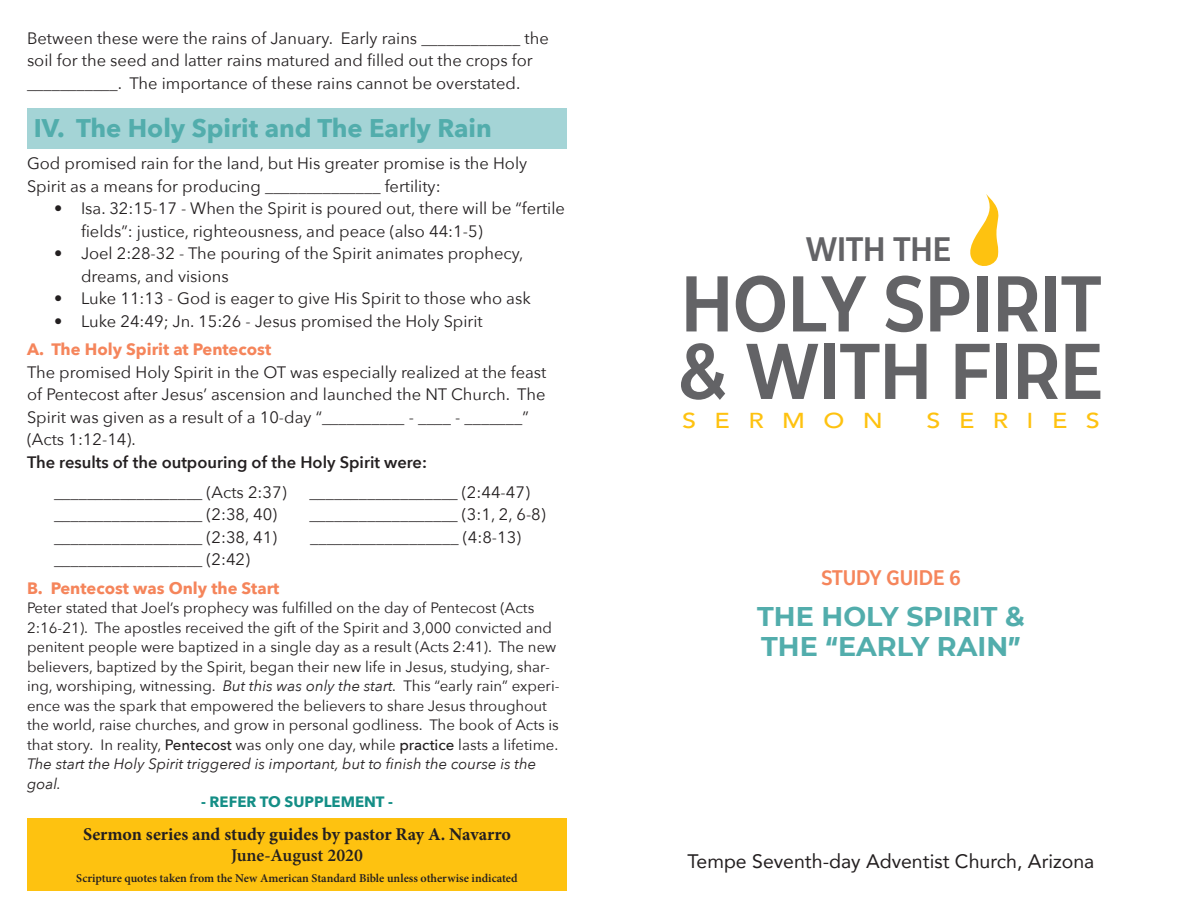
<style>
.page{position:relative;width:1188px;height:918px;background:#fff}
.page>*{position:absolute;margin:0;border:0;box-sizing:border-box;transform-origin:0 0}
.t1{font:600 condensed 78.75px "CMG Sans";color:#636366}
.t2{font:600 condensed 33.75px "CMG Sans";color:#636366}
.t3{font:27px "CMG Sans Bold CAPS";color:#52adac}
.t4{font:700 25.5px "Avenir Next";color:#52adac}
.t5{font:500 21.6px "Avenir";letter-spacing:.73em;color:#fec210;scale:1.17 1}
.t6{font:600 condensed 21px "CMG Sans";color:#f5855b}
.t7{font:19.5px "Avenir";color:#231f20}
.t8{font:700 18px "Minion Pro";color:#231f20}
.t9{font:600 18px "Minion Pro";color:#231f20}
.t10{font:16.5px/22.5px "Avenir Next";color:#231f20}
.t11{font:700 16.5px "Avenir Next";color:#f5855b}
.t12{font:600 16.5px "Avenir Next";color:#231f20}
.t13{font:15px/19.5px "Avenir Next";color:#231f20}
.t14{font:700 15px "Avenir Next";color:#148e86}
.t15{font:600 12px "Minion Pro";color:#231f20}
.s1{font-style:italic}
.s2{font-weight:500}
</style>
<div class="page">
<svg style="left:970px;top:194px;width:29px;height:72px"></svg>
<div style="left:27px;top:819px;width:540px;height:72px;background:#fec210"></div>
<div style="left:27px;top:108px;width:540px;height:40px;background:#a4d4d6"></div>
<p class="t10" style="left:27px;top:26px;width:523px">Between these were the rains of January. Early rains ____________ the soil for the seed and latter rains matured and filled out the crops for ___________. The importance of these rains cannot be overstated.</p>
<p class="t4" style="left:34px;top:106px;width:460px">IV. The Holy Spirit and The Early Rain</p>
<p class="t10" style="left:27px;top:152px;width:502px">God promised rain for the land, but His greater promise is the Holy<br>Spirit as a means for producing ______________ fertility:</p>
<p class="t10" style="left:81px;top:197px;width:485px;text-indent:-27px">• Isa. 32:15-17 - When the Spirit is poured out, there will be “fertile fields”: justice, righteousness, and peace (also 44:1-5)</p>
<p class="t10" style="left:81px;top:242px;width:444px;text-indent:-27px">• Joel 2:28-32 - The pouring of the Spirit animates prophecy, dreams, and visions</p>
<p class="t10" style="left:54px;top:287px;width:478px">• Luke 11:13 - God is eager to give His Spirit to those who ask</p>
<p class="t10" style="left:54px;top:309px;width:430px">• Luke 24:49; Jn. 15:26 - Jesus promised the Holy Spirit</p>
<p class="t11" style="left:27px;top:335px;width:246px">A. The Holy Spirit at Pentecost</p>
<p class="t10" style="left:27px;top:360px;width:521px">The promised Holy Spirit in the OT was especially realized at the feast of Pentecost after Jesus’ ascension and launched the NT Church. The Spirit was given as a result of a 10-day “__________ - ____ - _______” (Acts 1:12-14).</p>
<p class="t12" style="left:27px;top:448px;width:402px">The results of the outpouring of the Holy Spirit were:</p>
<p class="t10" style="left:54px;top:480px;width:234px">__________________ (Acts 2:37)</p>
<p class="t10" style="left:309px;top:480px;width:222px">__________________ (2:44-47)</p>
<p class="t10" style="left:54px;top:503px;width:225px">__________________ (2:38, 40)</p>
<p class="t10" style="left:309px;top:503px;width:238px">__________________ (3:1, 2, 6-8)</p>
<p class="t10" style="left:54px;top:525px;width:225px">__________________ (2:38, 41)</p>
<p class="t10" style="left:310px;top:525px;width:213px">__________________ (4:8-13)</p>
<p class="t10" style="left:54px;top:548px;width:198px">__________________ (2:42)</p>
<p class="t11" style="left:27px;top:574px;width:254px">B. Pentecost was Only the Start</p>
<p class="t13" style="left:27px;top:598px;width:534px">Peter stated that Joel’s prophecy was fulfilled on the day of Pentecost (Acts 2:16-21). The apostles received the gift of the Spirit and 3,000 convicted and penitent people were baptized in a single day as a result (Acts 2:41). The new believers, baptized by the Spirit, began their new life in Jesus, studying, shar&shy;ing, worshiping, witnessing. <span class="s1">But this was only the start.</span> This “early rain” experi&shy;ence was the spark that empowered the believers to share Jesus throughout the world, raise churches, and grow in personal godliness. The book of Acts is that story. In reality, <span class="s2">Pentecost</span> was only one day, while <span class="s2">practice</span> lasts a lifetime.<br><span class="s1">The start the Holy Spirit triggered is important, but to finish the course is the goal.</span></p>
<p class="t14" style="left:201px;top:789px;width:193px">- REFER TO SUPPLEMENT -</p>
<p class="t8" style="left:83px;top:821px;width:429px">Sermon series and study guides by pastor Ray A. Navarro</p>
<p class="t9" style="left:231px;top:843px;width:133px">June-August 2020</p>
<p class="t15" style="left:76px;top:870px;width:443px">Scripture quotes taken from the New American Standard Bible unless otherwise indicated</p>
<p class="t2" style="left:805px;top:228px;width:148px">WITH THE</p>
<p class="t1" style="left:681px;top:254px;width:422px">HOLY SPIRIT</p>
<p class="t1" style="left:679px;top:321px;width:426px">&amp; WITH FIRE</p>
<p class="t5" style="left:682px;top:402px;width:173px">SERMON</p>
<p class="t5" style="left:927px;top:402px;width:150px">SERIES</p>
<p class="t6" style="left:821px;top:564px;width:141px">STUDY GUIDE 6</p>
<p class="t3" style="left:757px;top:597px;width:269px">THE HOLY SPIRIT &amp;</p>
<p class="t3" style="left:761px;top:627px;width:261px">THE “EARLY RAIN”</p>
<p class="t7" style="left:688px;top:845px;width:408px">Tempe Seventh-day Adventist Church, Arizona</p>
</div>
